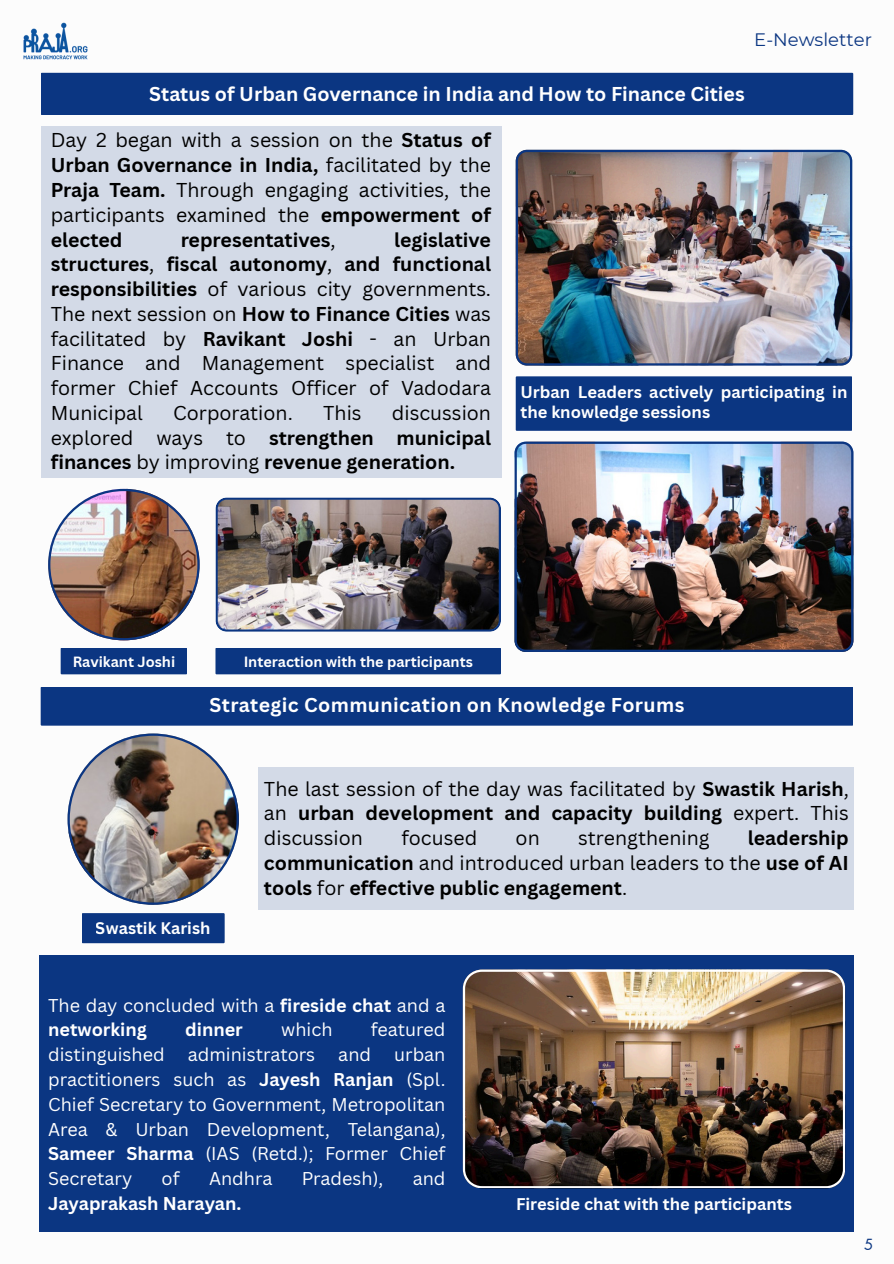
<style>
.page{position:relative;width:894px;height:1264px;background:#fff}
.page>*{position:absolute;margin:0;border:0;box-sizing:border-box;transform-origin:0 0}
.t1{font:22.5px "Bebas Neue";letter-spacing:.02em;color:#fff}
.t2{font:19.5px/24.8px "Canva Sans";color:#000;text-align:justify}
.t3{font:700 19.5px/24.8px "Canva Sans";color:#000;text-align:justify}
.t4{font:700 19.5px "Canva Sans";color:#fff}
.t5{font:700 19.5px "Canva Sans";letter-spacing:.02em;color:#fff}
.t6{font:18px/24.8px "Canva Sans";color:#fff}
.t7{font:700 18px "Canva Sans";color:#fff}
.t8{font:18px "Montserrat";color:#0b3682}
.t9{font:700 16.5px/20.2px "Canva Sans";color:#fff}
.t10{font:700 16.35px "Canva Sans";color:#fff}
.t11{font:15px "Futura LT Pro";color:#0b3682}
.t12{font:700 14.4px "Canva Sans";color:#fff}
.s1{font-weight:700}
.s2{font-weight:400}
</style>
<div class="page">
<div style="left:515px;top:376px;width:336px;height:55px;background:#0b3682"></div>
<img style="left:23px;top:22px;width:65px;height:38px">
<div style="left:39px;top:955px;width:814px;height:277px;background:#0b3682"></div>
<img style="left:515px;top:150px;width:337px;height:215px">
<img style="left:514px;top:441px;width:339px;height:211px">
<div style="left:41px;top:686px;width:812px;height:39px;background:#0b3682"></div>
<div style="left:258px;top:767px;width:595px;height:142px;background:#d3dae7"></div>
<img style="left:67px;top:733px;width:172px;height:171px">
<div style="left:82px;top:913px;width:142px;height:30px;background:#0b3682"></div>
<div style="left:41px;top:126px;width:460px;height:351px;background:#d3dae7"></div>
<img style="left:462px;top:969px;width:382px;height:218px">
<div style="left:41px;top:73px;width:812px;height:42px;background:#0b3682"></div>
<img style="left:48px;top:489px;width:152px;height:151px">
<div style="left:61px;top:647px;width:126px;height:27px;background:#0b3682"></div>
<img style="left:215px;top:497px;width:285px;height:134px">
<div style="left:215px;top:647px;width:286px;height:27px;background:#0b3682"></div>
<p class="t8" style="left:754px;top:28px;width:119px">E-Newsletter</p>
<p class="t4" style="left:149px;top:80px;width:597px">Status of Urban Governance in India and How to Finance Cities</p>
<p class="t1" style="left:476px;top:90px;width:370px">STATUS OF URBAN GOVERNANCE AND CITY FINANCING</p>
<p class="t2" style="left:51px;top:127px;width:441px">Day 2 began with a session on the <span class="s1">Status of Urban Governance in India,</span> facilitated by the <span class="s1">Praja Team.</span> Through engaging activities, the participants examined the <span class="s1">empowerment of elected</span></p>
<p class="t2" style="left:51px;top:226px;width:441px;text-indent:343px"><span class="s1">legislative structures</span>, <span class="s1">fiscal autonomy</span>, <span class="s1">and functional responsibilities</span> of various city governments.<br>The next session on <span class="s1">How to Finance Cities</span> was facilitated by <span class="s1">Ravikant Joshi</span> - an Urban Finance and Management specialist and former Chief Accounts Officer of Vadodara Municipal</p>
<p class="t3" style="left:181px;top:226px;width:156px">representatives<span class="s2">,</span></p>
<p class="t3" style="left:51px;top:400px;width:441px;text-indent:341px"><span class="s2">discussion explored ways to</span> strengthen municipal finances <span class="s2">by improving</span> revenue generation.</p>
<p class="t2" style="left:173px;top:400px;width:121px">Corporation.</p>
<p class="t2" style="left:323px;top:400px;width:40px">This</p>
<p class="t9" style="left:520px;top:381px;width:328px">Urban Leaders actively participating in the knowledge sessions</p>
<p class="t12" style="left:72px;top:651px;width:104px">Ravikant Joshi</p>
<p class="t12" style="left:243px;top:651px;width:231px">Interaction with the participants</p>
<p class="t5" style="left:209px;top:691px;width:476px">Strategic Communication on Knowledge Forums</p>
<p class="t10" style="left:96px;top:916px;width:116px">Swastik Karish</p>
<p class="t2" style="left:264px;top:775px;width:586px">The last session of the day was facilitated by <span class="s1">Swastik Harish</span>, an <span class="s1">urban development and capacity building</span> expert. This discussion</p>
<p class="t2" style="left:401px;top:825px;width:77px">focused</p>
<p class="t2" style="left:515px;top:825px;width:26px">on</p>
<p class="t2" style="left:578px;top:825px;width:133px">strengthening</p>
<p class="t3" style="left:264px;top:825px;width:586px;text-indent:483px">leadership communication <span class="s2">and introduced urban leaders to the</span> use of AI tools <span class="s2">for</span> effective public engagement<span class="s2">.</span></p>
<p class="t6" style="left:48px;top:992px;width:399px">The day concluded with a <span class="s1">fireside chat</span> and a <span class="s1">networking</span></p>
<p class="t7" style="left:185px;top:1017px;width:59px">dinner</p>
<p class="t6" style="left:281px;top:1017px;width:53px">which</p>
<p class="t6" style="left:371px;top:1017px;width:76px">featured</p>
<p class="t6" style="left:48px;top:1041px;width:399px;text-align:justify;text-indent:346px">urban practitioners such as <span class="s1">Jayesh Ranjan</span> (Spl.<br>Chief Secretary to Government, Metropolitan Area &amp; Urban Development, Telangana), <span class="s1">Sameer Sharma</span> (IAS (Retd.); Former Chief Secretary</p>
<p class="t6" style="left:48px;top:1041px;width:118px">distinguished</p>
<p class="t6" style="left:188px;top:1041px;width:129px">administrators</p>
<p class="t6" style="left:338px;top:1041px;width:34px">and</p>
<p class="t6" style="left:161px;top:1165px;width:20px">of</p>
<p class="t6" style="left:209px;top:1165px;width:65px">Andhra</p>
<p class="t6" style="left:302px;top:1165px;width:83px">Pradesh),</p>
<p class="t6" style="left:412px;top:1165px;width:34px">and</p>
<p class="t7" style="left:48px;top:1190px;width:195px">Jayaprakash Narayan.</p>
<p class="t9" style="left:516px;top:1193px;width:277px">Fireside chat with the participants</p>
<p class="t11" style="left:863px;top:1237px;width:11px">5</p>
</div>
